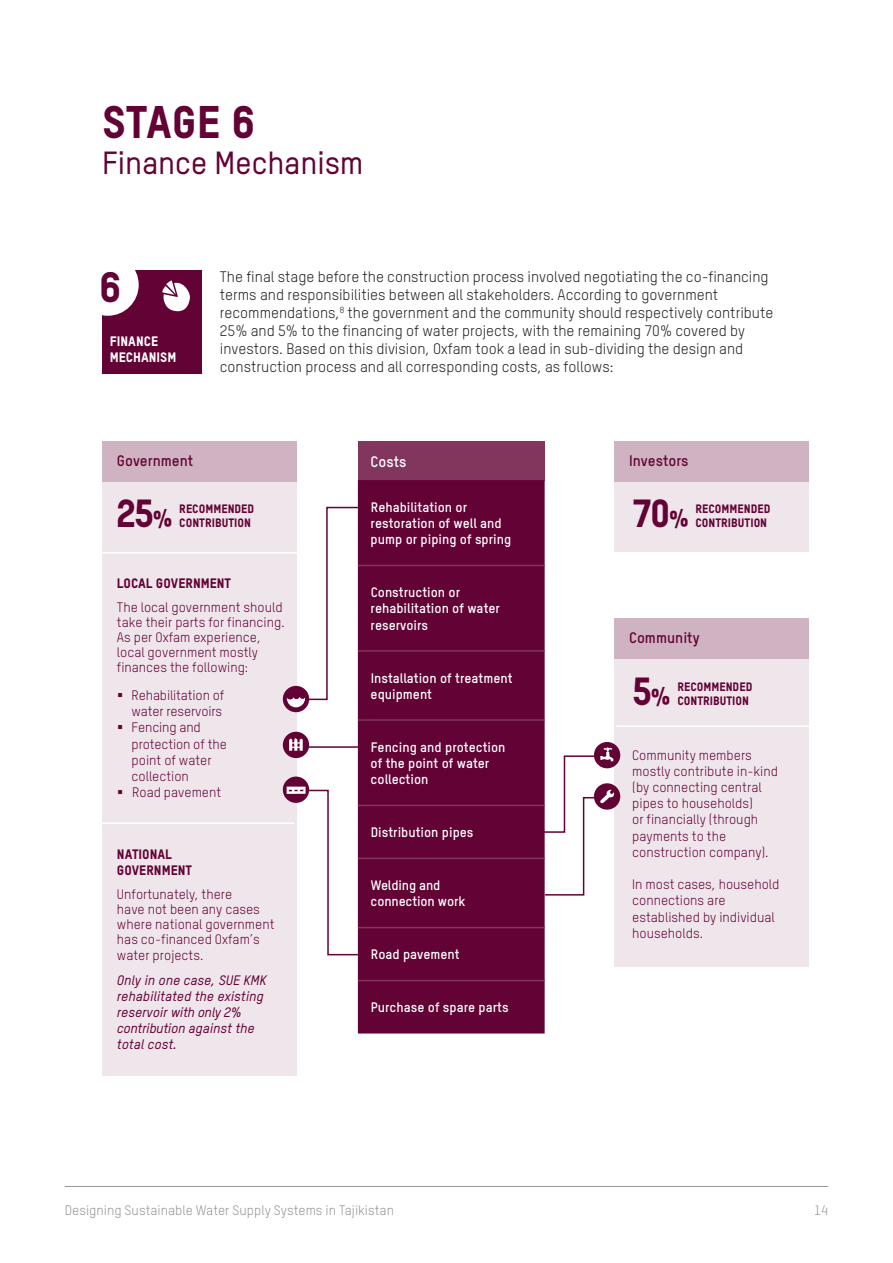
<style>
.page{position:relative;width:893px;height:1263px;background:#fff}
.page>*{position:absolute;margin:0;border:0;box-sizing:border-box;transform-origin:0 0}
.Header_1{font:45px "Oxfam TSTARPRO Headline";color:#630235}
.t1{font:42px "Oxfam TSTARPRO Headline";color:#630235}
.t2{font:38.55px "Oxfam TSTARPRO Headline";color:#630235}
.Header_1-2{font:500 31.5px "Oxfam TSTARPRO";letter-spacing:-.01em;color:#630235}
.Body{font:15px/18px "Oxfam TSTARPRO";color:#231f20}
.Body-2{font:700 15px "Oxfam TSTARPRO";color:#630235}
.Body-3{font:700 15px "Oxfam TSTARPRO";color:#fff}
.Body-4{font:13.5px/16.2px "Oxfam TSTARPRO";color:#630235}
.Table_body{font:700 13.5px/16.2px "Oxfam TSTARPRO";color:#fff}
.Body-5{font:italic 500 13.5px/16.2px "Oxfam TSTARPRO";color:#630235}
.Table_body-2{font:13.5px/16.2px "Oxfam TSTARPRO";letter-spacing:-.01em;color:#630235;text-align:right}
.t3{font:13.5px "Oxfam TSTARPRO";color:#939598}
.Header_4{font:13.5px/16.5px "Oxfam TSTARPRO Headline";color:#630235}
.t4{font:13.5px/16.2px "Oxfam TSTARPRO Headline";color:#fff}
.Body-6{font:12px/14.4px "Oxfam TSTARPRO Headline";color:#630235}
.s1{font-size:24.15px}
</style>
<div class="page">
<hr style="left:65px;top:1186px;width:763px;height:1px;background:#939598">
<hr style="left:307px;top:746px;width:51px;height:2px;background:#630235">
<div style="left:102px;top:441px;width:194px;height:635px;background:#efe6eb"></div>
<div style="left:614px;top:441px;width:194px;height:110px;background:#efe6eb"></div>
<div style="left:614px;top:618px;width:194px;height:348px;background:#efe6eb"></div>
<div style="left:102px;top:441px;width:194px;height:41px;background:#d0b3c2"></div>
<div style="left:614px;top:441px;width:194px;height:41px;background:#d0b3c2"></div>
<div style="left:614px;top:618px;width:194px;height:41px;background:#d0b3c2"></div>
<div style="left:102px;top:270px;width:100px;height:104px;background:#630235"></div>
<div style="left:77px;top:254px;width:62px;height:62px;background:#fff;border-radius:50%"></div>
<svg style="left:162px;top:280px;width:28px;height:31px"></svg>
<div style="left:358px;top:441px;width:187px;height:39px;background:#82355d"></div>
<div style="left:358px;top:480px;width:187px;height:553px;background:#630235"></div>
<hr style="left:358px;top:565px;width:187px;height:1px;background:#82355d">
<hr style="left:358px;top:650px;width:187px;height:2px;background:#82355d">
<hr style="left:358px;top:719px;width:187px;height:2px;background:#82355d">
<hr style="left:358px;top:805px;width:187px;height:1px;background:#82355d">
<hr style="left:358px;top:858px;width:187px;height:1px;background:#82355d">
<hr style="left:358px;top:927px;width:187px;height:1px;background:#82355d">
<hr style="left:358px;top:980px;width:187px;height:1px;background:#82355d">
<div style="left:283px;top:732px;width:26px;height:26px;background:#630235;border-radius:50%"></div>
<svg style="left:289px;top:738px;width:14px;height:13px"></svg>
<div style="left:283px;top:776px;width:26px;height:27px;background:#630235;border-radius:50%"></div>
<svg style="left:287px;top:786px;width:72px;height:170px"></svg>
<div style="left:594px;top:742px;width:26px;height:26px;background:#630235;border-radius:50%"></div>
<svg style="left:594px;top:783px;width:26px;height:27px"></svg>
<svg style="left:541px;top:747px;width:77px;height:149px"></svg>
<hr style="left:94px;top:822px;width:200px;height:2px;background:#fff">
<hr style="left:99px;top:552px;width:200px;height:2px;background:#fff">
<hr style="left:616px;top:725px;width:200px;height:2px;background:#fff">
<svg style="left:283px;top:686px;width:26px;height:26px"></svg>
<svg style="left:287px;top:506px;width:72px;height:201px"></svg>
<p class="Header_1" style="left:102px;top:94px;width:155px">STAGE 6</p>
<p class="Header_1-2" style="left:102px;top:144px;width:263px">Finance Mechanism</p>
<p class="t1" style="left:100px;top:261px;width:24px">6</p>
<p class="t4" style="left:110px;top:333px;width:68px">FINANCE<br>MECHANISM</p>
<p class="Body" style="left:220px;top:268px;width:555px">The final stage before the construction process involved negotiating the co-financing terms and responsibilities between all stakeholders. According to government recommendations,<sup>8</sup> the government and the community should respectively contribute 25% and 5% to the financing of water projects, with the remaining 70% covered by investors. Based on this division, Oxfam took a lead in sub-dividing the design and construction process and all corresponding costs, as follows:</p>
<p class="Body-2" style="left:117px;top:452px;width:78px">Government</p>
<p class="Body-2" style="left:629px;top:452px;width:61px">Investors</p>
<p class="Body-3" style="left:371px;top:453px;width:37px">Costs</p>
<p class="Table_body" style="left:371px;top:499px;width:142px">Rehabilitation or restoration of well and pump or piping of spring</p>
<p class="t2" style="left:116px;top:489px;width:59px">25<span class="s1">%</span></p>
<p class="t2" style="left:632px;top:489px;width:59px">70<span class="s1">%</span></p>
<p class="Body-6" style="left:179px;top:501px;width:77px">RECOMMENDED<br>CONTRIBUTION</p>
<p class="Body-6" style="left:695px;top:501px;width:77px">RECOMMENDED</p>
<p class="Body-6" style="left:695px;top:515px;width:73px">CONTRIBUTION</p>
<p class="Header_4" style="left:117px;top:575px;width:116px">LOCAL GOVERNMENT</p>
<p class="Body-4" style="left:117px;top:599px;width:169px;line-height:15px">The local government should take their parts for financing.<br>As per Oxfam experience, local government mostly finances the following:</p>
<p class="Table_body-2" style="left:117px;top:687px;width:109px">▪ Rehabilitation of water reservoirs</p>
<p class="Table_body-2" style="left:132px;top:719px;width:97px;text-align:left;text-indent:-15px">▪ Fencing and protection of the point of water collection</p>
<p class="Table_body-2" style="left:117px;top:784px;width:106px">▪ Road pavement</p>
<p class="Header_4" style="left:117px;top:845px;width:77px">NATIONAL<br>GOVERNMENT</p>
<p class="Body-4" style="left:117px;top:886px;width:159px;line-height:15.3px">Unfortunately, there<br>have not been any cases where national government has co-financed Oxfam’s water projects.</p>
<p class="Body-5" style="left:117px;top:971px;width:151px">Only in one case, SUE KMK rehabilitated the existing reservoir with only 2% contribution against the total cost.</p>
<p class="Table_body" style="left:371px;top:584px;width:131px">Construction or rehabilitation of water reservoirs</p>
<p class="Table_body" style="left:371px;top:669px;width:143px">Installation of treatment equipment</p>
<p class="Table_body" style="left:371px;top:739px;width:136px">Fencing and protection of the point of water collection</p>
<p class="Table_body" style="left:371px;top:824px;width:104px">Distribution pipes</p>
<p class="Table_body" style="left:371px;top:877px;width:96px">Welding and connection work</p>
<p class="Table_body" style="left:371px;top:946px;width:91px">Road pavement</p>
<p class="Table_body" style="left:371px;top:999px;width:139px">Purchase of spare parts</p>
<p class="Body-2" style="left:629px;top:629px;width:72px">Community</p>
<p class="t2" style="left:632px;top:667px;width:41px">5<span class="s1">%</span></p>
<p class="Body-6" style="left:677px;top:679px;width:77px">RECOMMENDED<br>CONTRIBUTION</p>
<p class="Body-4" style="left:632px;top:746px;width:147px">Community members mostly contribute in-kind (by connecting central pipes to households)<br>or financially (through payments to the construction company).</p>
<p class="Body-4" style="left:632px;top:876px;width:149px">In most cases, household connections are established by individual households.</p>
<p class="t3" style="left:65px;top:1202px;width:331px">Designing Sustainable Water Supply Systems in Tajikistan</p>
<p class="t3" style="left:814px;top:1202px;width:16px">14</p>
</div>
